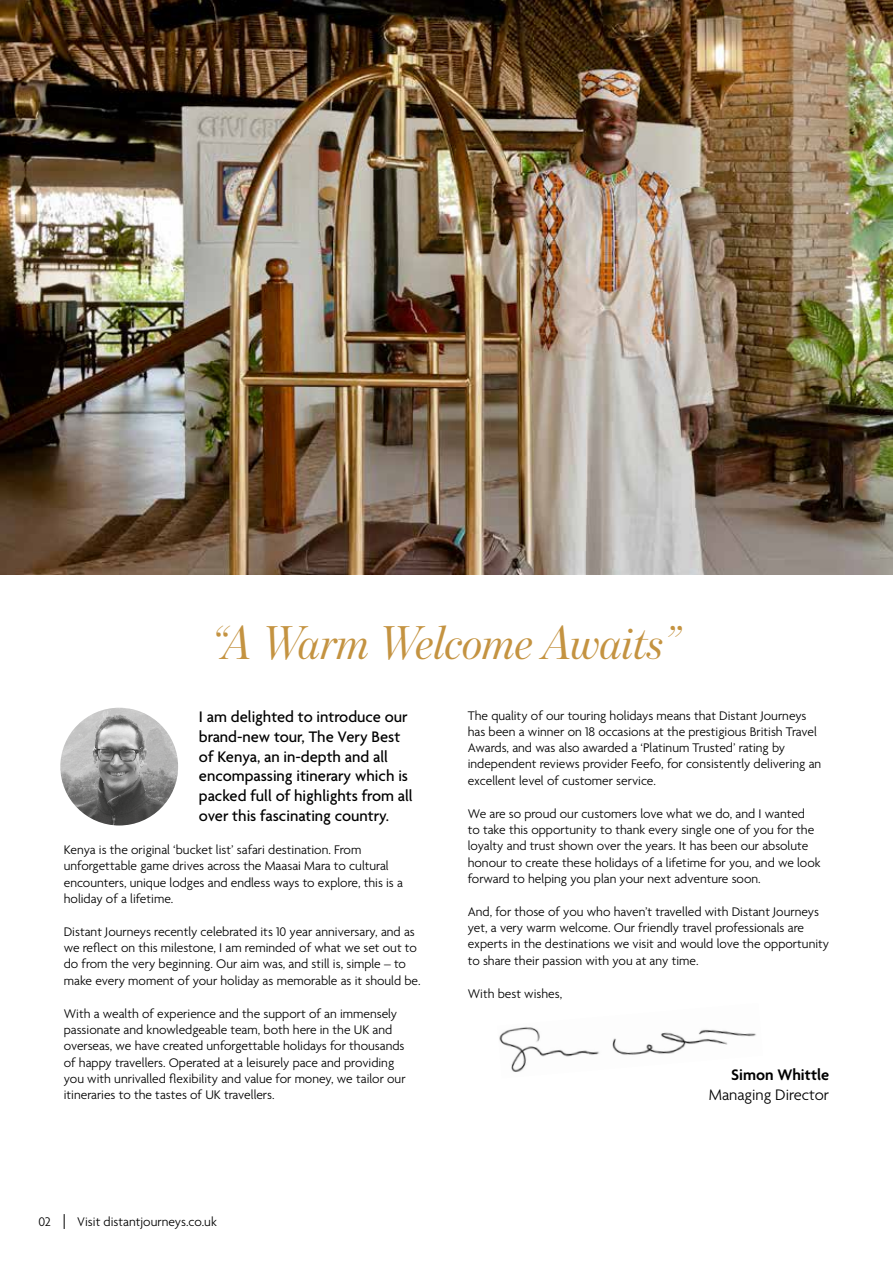
<style>
.page{position:relative;width:893px;height:1263px;background:#fff}
.page>*{position:absolute;margin:0;border:0;box-sizing:border-box;transform-origin:0 0}
.t1{font:italic 48px "Benton Mod Disp";color:#c49341}
.t2{font:500 16.5px/19.8px "Agenda";color:#000}
.t3{font:300 16.5px "Agenda";color:#000}
.t4{font:600 16.5px "Agenda";color:#000}
.t5{font:300 13.5px/16.2px "Agenda";color:#000}
</style>
<div class="page">
<svg style="left:64px;top:1214px;width:1px;height:15px"></svg>
<img style="left:0;top:0;width:893px;height:574px">
<img style="left:499px;top:1027px;width:257px;height:45px">
<img style="left:60px;top:708px;width:118px;height:117px;border-radius:59px">
<h1 class="t1" style="left:211px;top:616px;width:472px">“A Warm Welcome Awaits”</h1>
<p class="t2" style="left:199px;top:708px;width:215px">I am delighted to introduce our brand-new tour, The Very Best of Kenya, an in-depth and all encompassing itinerary which is packed full of highlights from all over this fascinating country.</p>
<p class="t5" style="left:64px;top:843px;width:341px">Kenya is the original ‘bucket list’ safari destination. From unforgettable game drives across the Maasai Mara to cultural encounters, unique lodges and endless ways to explore, this is a holiday of a lifetime.</p>
<p class="t5" style="left:64px;top:924px;width:358px">Distant Journeys recently celebrated its 10 year anniversary, and as we reflect on this milestone, I am reminded of what we set out to do from the very beginning. Our aim was, and still is, simple – to make every moment of your holiday as memorable as it should be.</p>
<p class="t5" style="left:64px;top:1006px;width:343px">With a wealth of experience and the support of an immensely passionate and knowledgeable team, both here in the UK and overseas, we have created unforgettable holidays for thousands of happy travellers. Operated at a leisurely pace and providing you with unrivalled flexibility and value for money, we tailor our itineraries to the tastes of UK travellers.</p>
<p class="t5" style="left:39px;top:1214px;width:14px">02</p>
<p class="t5" style="left:77px;top:1214px;width:141px">Visit distantjourneys.co.uk</p>
<p class="t5" style="left:468px;top:708px;width:355px">The quality of our touring holidays means that Distant Journeys has been a winner on 18 occasions at the prestigious British Travel Awards, and was also awarded a ‘Platinum Trusted’ rating by independent reviews provider Feefo, for consistently delivering an excellent level of customer service.</p>
<p class="t5" style="left:468px;top:806px;width:354px">We are so proud our customers love what we do, and I wanted<br>to take this opportunity to thank every single one of you for the loyalty and trust shown over the years. It has been our absolute honour to create these holidays of a lifetime for you, and we look forward to helping you plan your next adventure soon.</p>
<p class="t5" style="left:468px;top:904px;width:363px">And, for those of you who haven’t travelled with Distant Journeys yet, a very warm welcome. Our friendly travel professionals are experts in the destinations we visit and would love the opportunity to share their passion with you at any time.</p>
<p class="t5" style="left:468px;top:986px;width:96px">With best wishes,</p>
<p class="t4" style="left:731px;top:1066px;width:100px">Simon Whittle</p>
<p class="t3" style="left:709px;top:1086px;width:122px">Managing Director</p>
</div>
